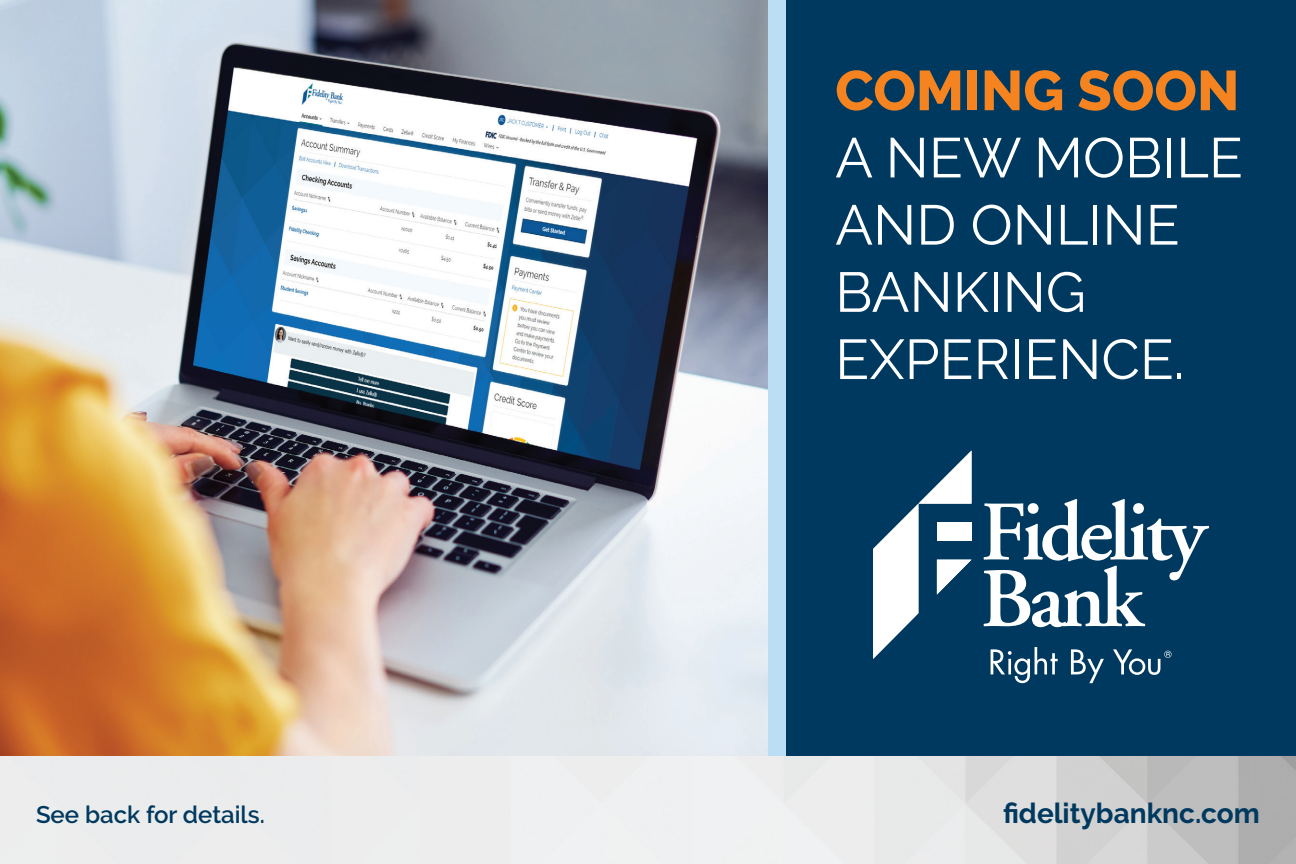
<style>
.page{position:relative;width:1296px;height:864px;background:#fff}
.page>*{position:absolute;margin:0;border:0;box-sizing:border-box;transform-origin:0 0}
.t1{font:56px/67.2px "Raleway";color:#fff}
.t2{font:800 56px "Raleway";color:#f58420}
.t3{font:700 28px "Raleway";color:#00395f}
.t4{font:600 24px "Raleway";color:#00395f}
</style>
<div class="page">
<img style="left:0;top:0;width:768px;height:756px">
<div style="left:768px;top:0;width:528px;height:864px;background:#bcdef4"></div>
<div style="left:786px;top:0;width:510px;height:864px;background:#00395f"></div>
<img style="left:0;top:756px;width:1296px;height:108px">
<svg style="left:991px;top:647px;width:67px;height:36px"></svg>
<svg style="left:1071px;top:649px;width:33px;height:34px"></svg>
<svg style="left:1113px;top:649px;width:58px;height:26px"></svg>
<svg style="left:873px;top:451px;width:99px;height:208px"></svg>
<svg style="left:983px;top:499px;width:226px;height:128px"></svg>
<p class="t2" style="left:835px;top:59px;width:406px">COMING SOON</p>
<p class="t1" style="left:835px;top:124px;width:409px">A NEW MOBILE<br>AND ONLINE<br>BANKING<br>EXPERIENCE.</p>
<p class="t4" style="left:36px;top:801px;width:230px">See back for details.</p>
<p class="t3" style="left:1003px;top:797px;width:258px">fidelitybanknc.com</p>
</div>
